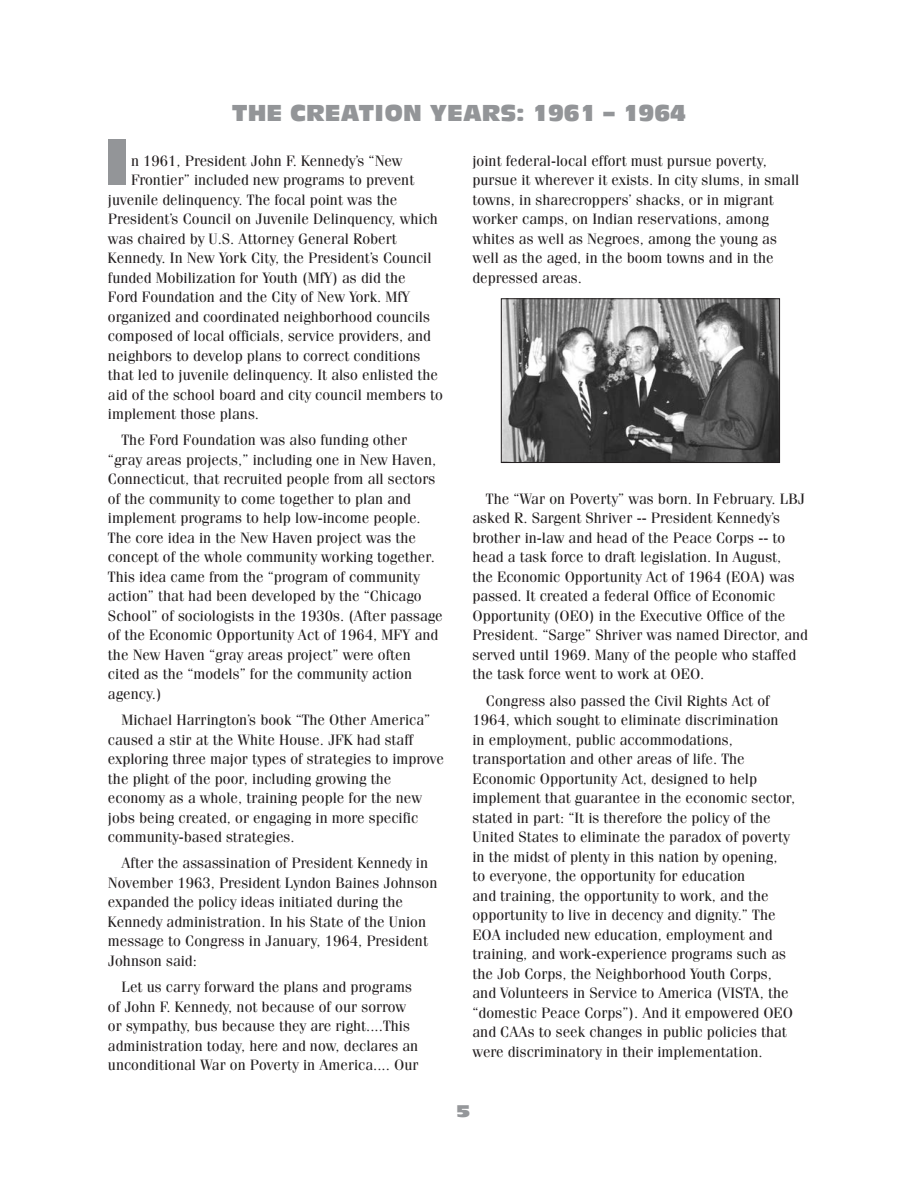
<style>
.page{position:relative;width:918px;height:1188px;background:#fff}
.page>*{position:absolute;margin:0;border:0;box-sizing:border-box;transform-origin:0 0}
.dropcap{font:63.45px "Antique Olive Compact";color:#939598}
.t1{font:22.5px "Antique Olive Compact";color:#939598}
.t2{font:16.5px "Antique Olive Nord";color:#95979a}
.history_body{font:15px/19.5px "Fenice";color:#231f20}
.dropcap-2{font:15px "Fenice";color:#231f20}
</style>
<div class="page">
<img style="left:503px;top:301px;width:275px;height:160px">
<div style="left:501px;top:299px;width:279px;height:164px;border:1px solid #231f20"></div>
<p class="t1" style="left:232px;top:100px;width:456px">THE CREATION YEARS: 1961 – 1964</p>
<p class="dropcap" style="left:102px;top:123px;width:30px">I</p>
<p class="dropcap-2" style="left:131px;top:152px;width:273px">n 1961, President John F. Kennedy’s “New</p>
<p class="dropcap-2" style="left:131px;top:171px;width:285px">Frontier” included new programs to prevent</p>
<p class="dropcap-2" style="left:108px;top:191px;width:291px">juvenile delinquency. The focal point was the</p>
<p class="dropcap-2" style="left:108px;top:210px;width:332px">President’s Council on Juvenile Delinquency, which</p>
<p class="dropcap-2" style="left:108px;top:230px;width:290px">was chaired by U.S. Attorney General Robert</p>
<p class="dropcap-2" style="left:108px;top:249px;width:325px">Kennedy. In New York City, the President’s Council</p>
<p class="dropcap-2" style="left:108px;top:269px;width:299px">funded Mobilization for Youth (MfY) as did the</p>
<p class="dropcap-2" style="left:108px;top:288px;width:304px">Ford Foundation and the City of New York. MfY</p>
<p class="dropcap-2" style="left:108px;top:308px;width:324px">organized and coordinated neighborhood councils</p>
<p class="dropcap-2" style="left:108px;top:327px;width:325px">composed of local officials, service providers, and</p>
<p class="dropcap-2" style="left:108px;top:347px;width:314px">neighbors to develop plans to correct conditions</p>
<p class="dropcap-2" style="left:108px;top:366px;width:332px">that led to juvenile delinquency. It also enlisted the</p>
<p class="dropcap-2" style="left:108px;top:386px;width:337px">aid of the school board and city council members to</p>
<p class="dropcap-2" style="left:108px;top:405px;width:153px">implement those plans.</p>
<p class="history_body" style="left:108px;top:430px;width:336px;text-indent:14px">The Ford Foundation was also funding other “gray areas projects,” including one in New Haven, Connecticut, that recruited people from all sectors of the community to come together to plan and implement programs to help low-income people.<br>The core idea in the New Haven project was the concept of the whole community working together.<br>This idea came from the “program of community action” that had been developed by the “Chicago School” of sociologists in the 1930s. (After passage of the Economic Opportunity Act of 1964, MFY and the New Haven “gray areas project” were often cited as the “models” for the community action agency.)</p>
<p class="history_body" style="left:108px;top:710px;width:338px;text-indent:14px">Michael Harrington’s book “The Other America” caused a stir at the White House. JFK had staff exploring three major types of strategies to improve the plight of the poor, including growing the economy as a whole, training people for the new jobs being created, or engaging in more specific community-based strategies.</p>
<p class="history_body" style="left:108px;top:853px;width:331px;text-indent:14px">After the assassination of President Kennedy in November 1963, President Lyndon Baines Johnson expanded the policy ideas initiated during the Kennedy administration. In his State of the Union message to Congress in January, 1964, President Johnson said:</p>
<p class="history_body" style="left:108px;top:977px;width:312px;text-indent:14px">Let us carry forward the plans and programs of John F. Kennedy, not because of our sorrow or sympathy, bus because they are right....This administration today, here and now, declares an unconditional War on Poverty in America.... Our</p>
<p class="history_body" style="left:472px;top:150px;width:328px">joint federal-local effort must pursue poverty, pursue it wherever it exists. In city slums, in small towns, in sharecroppers’ shacks, or in migrant worker camps, on Indian reservations, among whites as well as Negroes, among the young as well as the aged, in the boom towns and in the depressed areas.</p>
<p class="history_body" style="left:472px;top:489px;width:337px;text-indent:14px">The “War on Poverty” was born. In February. LBJ asked R. Sargent Shriver -- President Kennedy’s brother in-law and head of the Peace Corps -- to head a task force to draft legislation. In August,<br>the Economic Opportunity Act of 1964 (EOA) was passed. It created a federal Office of Economic Opportunity (OEO) in the Executive Office of the President. “Sarge” Shriver was named Director, and served until 1969. Many of the people who staffed the task force went to work at OEO.</p>
<p class="history_body" style="left:472px;top:690px;width:324px;text-indent:14px">Congress also passed the Civil Rights Act of 1964, which sought to eliminate discrimination<br>in employment, public accommodations, transportation and other areas of life. The Economic Opportunity Act, designed to help implement that guarantee in the economic sector, stated in part: “It is therefore the policy of the United States to eliminate the paradox of poverty in the midst of plenty in this nation by opening,<br>to everyone, the opportunity for education<br>and training, the opportunity to work, and the opportunity to live in decency and dignity.” The EOA included new education, employment and training, and work-experience programs such as the Job Corps, the Neighborhood Youth Corps, and Volunteers in Service to America (VISTA, the “domestic Peace Corps”). And it empowered OEO and CAAs to seek changes in public policies that were discriminatory in their implementation.</p>
<p class="t2" style="left:457px;top:1101px;width:15px">5</p>
</div>
